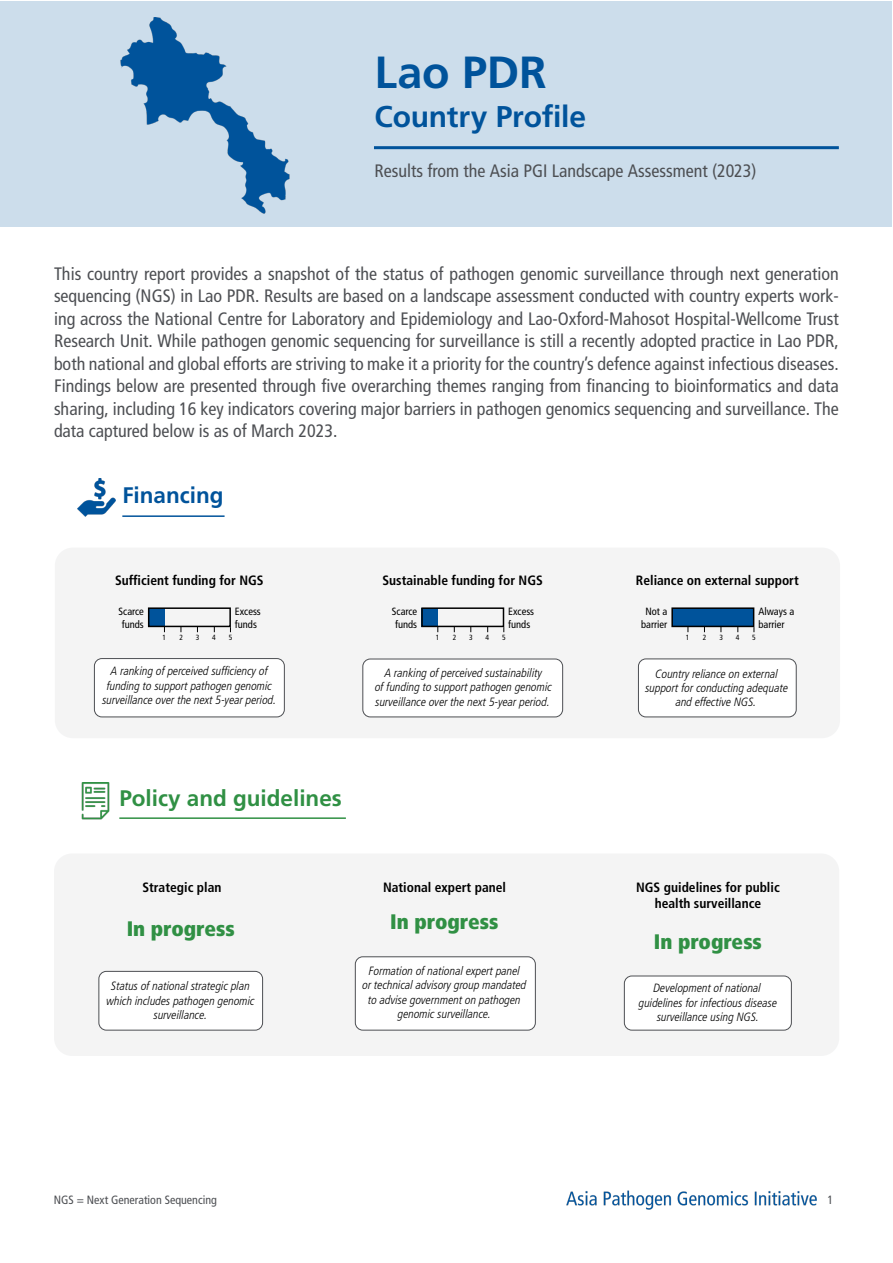
<style>
.page{position:relative;width:893px;height:1263px;background:#fff}
.page>*{position:absolute;margin:0;border:0;box-sizing:border-box;transform-origin:0 0}
.t1{font:45px "Frutiger LT 65 Bd";letter-spacing:-.005em;color:#00539b}
.t2{font:30px "Frutiger LT 65 Bd";letter-spacing:-.005em;color:#00539b}
.t3{font:22.5px "Frutiger LT 65 Bd";color:#309044}
.t4{font:22.5px "Frutiger LT 65 Bd";color:#00539b}
.t5{font:21px "Frutiger LT 87 X Blk Cn";color:#309044}
.t6{font:18px/22.5px "Frutiger LT 57 Cn";color:#4d4f53;text-align:justify}
.t7{font:13.5px/16.2px "Frutiger LT 67 Bd Cn";color:#000;text-align:center}
.t8{font:12px/14.4px "Frutiger LT 48 Lt Cn It";color:#000;text-align:center}
.t9{font:12px "Frutiger LT 57 Cn";color:#4d4f53}
.t10{font:10.5px/12.6px "Frutiger LT 57 Cn";color:#000}
.t11{font:7.5px "Frutiger LT 57 Cn";color:#000}
</style>
<div class="page">
<img style="left:566px;top:1190px;width:251px;height:20px">
<div style="left:54px;top:853px;width:785px;height:203px;background:#f4f4f4;border-radius:18px"></div>
<div style="left:55px;top:548px;width:785px;height:190px;background:#f4f4f4;border-radius:18px"></div>
<div style="left:1px;top:1px;width:891px;height:225px;background:#ccddeb"></div>
<hr style="left:374px;top:146px;width:465px;height:3px;background:#00539b">
<img style="left:120px;top:18px;width:170px;height:196px">
<img style="left:78px;top:479px;width:37px;height:37px">
<hr style="left:122px;top:515px;width:103px;height:2px;background:#00539b">
<hr style="left:119px;top:817px;width:227px;height:2px;background:#309044">
<img style="left:81px;top:782px;width:29px;height:38px">
<div style="left:99px;top:971px;width:164px;height:59px;background:#fff;border-radius:8px"></div>
<div style="left:98px;top:971px;width:165px;height:59px;border:1px solid #4d4f53;border-radius:8px"></div>
<div style="left:355px;top:957px;width:180px;height:73px;background:#fff;border-radius:8px"></div>
<div style="left:355px;top:956px;width:181px;height:74px;border:1px solid #4d4f53;border-radius:8px"></div>
<div style="left:624px;top:976px;width:167px;height:54px;background:#fff;border-radius:8px"></div>
<div style="left:624px;top:975px;width:168px;height:55px;border:1px solid #4d4f53;border-radius:8px"></div>
<div style="left:94px;top:658px;width:190px;height:59px;background:#fff;border-radius:8px"></div>
<div style="left:94px;top:658px;width:191px;height:59px;border:1px solid #4d4f53;border-radius:8px"></div>
<div style="left:148px;top:608px;width:17px;height:19px;background:#00539b"></div>
<div style="left:148px;top:607px;width:83px;height:20px;border:2px solid #000"></div>
<div style="left:638px;top:659px;width:158px;height:58px;background:#fff;border-radius:8px"></div>
<div style="left:638px;top:658px;width:159px;height:59px;border:1px solid #4d4f53;border-radius:8px"></div>
<div style="left:672px;top:608px;width:81px;height:19px;background:#00539b"></div>
<div style="left:671px;top:607px;width:83px;height:20px;border:2px solid #000"></div>
<div style="left:363px;top:659px;width:200px;height:58px;background:#fff;border-radius:8px"></div>
<div style="left:362px;top:659px;width:201px;height:58px;border:1px solid #4d4f53;border-radius:8px"></div>
<div style="left:422px;top:608px;width:16px;height:19px;background:#00539b"></div>
<div style="left:421px;top:607px;width:83px;height:20px;border:2px solid #000"></div>
<h1 class="t1" style="left:374px;top:46px;width:174px">Lao PDR</h1>
<h2 class="t2" style="left:374px;top:99px;width:213px">Country Profile</h2>
<p class="t6" style="left:374px;top:159px;width:384px">Results from the Asia PGI Landscape Assessment (2023)</p>
<p class="t6" style="left:54px;top:262px;width:786px">This country report provides a snapshot of the status of pathogen genomic surveillance through next generation sequencing (NGS) in Lao PDR. Results are based on a landscape assessment conducted with country experts work&shy;ing across the National Centre for Laboratory and Epidemiology and Lao-Oxford-Mahosot Hospital-Wellcome Trust Research Unit. While pathogen genomic sequencing for surveillance is still a recently adopted practice in Lao PDR, both national and global efforts are striving to make it a priority for the country’s defence against infectious diseases.<br>Findings below are presented through five overarching themes ranging from financing to bioinformatics and data sharing, including 16 key indicators covering major barriers in pathogen genomics sequencing and surveillance. The data captured below is as of March 2023.</p>
<p class="t4" style="left:122px;top:482px;width:103px">Financing</p>
<p class="t7" style="left:115px;top:572px;width:150px">Sufficient funding for NGS</p>
<p class="t7" style="left:383px;top:572px;width:162px">Sustainable funding for NGS</p>
<p class="t7" style="left:636px;top:572px;width:164px">Reliance on external support</p>
<p class="t10" style="left:119px;top:605px;width:27px;text-align:center">Scarce funds</p>
<p class="t10" style="left:235px;top:605px;width:27px">Excess funds</p>
<p class="t10" style="left:392px;top:605px;width:27px;text-align:center">Scarce funds</p>
<p class="t10" style="left:508px;top:605px;width:27px">Excess funds</p>
<p class="t10" style="left:641px;top:605px;width:28px;text-align:center">Not a barrier</p>
<p class="t10" style="left:758px;top:605px;width:37px">Always a barrier</p>
<p class="t11" style="left:162px;top:633px;width:5px">1</p>
<p class="t11" style="left:179px;top:633px;width:5px">2</p>
<p class="t11" style="left:196px;top:633px;width:5px">3</p>
<p class="t11" style="left:212px;top:633px;width:5px">4</p>
<p class="t11" style="left:229px;top:633px;width:5px">5</p>
<p class="t11" style="left:436px;top:633px;width:5px">1</p>
<p class="t11" style="left:453px;top:633px;width:5px">2</p>
<p class="t11" style="left:469px;top:633px;width:5px">3</p>
<p class="t11" style="left:486px;top:633px;width:5px">4</p>
<p class="t11" style="left:502px;top:633px;width:5px">5</p>
<p class="t11" style="left:686px;top:633px;width:5px">1</p>
<p class="t11" style="left:703px;top:633px;width:5px">2</p>
<p class="t11" style="left:719px;top:633px;width:5px">3</p>
<p class="t11" style="left:736px;top:633px;width:5px">4</p>
<p class="t11" style="left:752px;top:633px;width:5px">5</p>
<p class="t8" style="left:102px;top:664px;width:176px">A ranking of perceived sufficiency of funding to support pathogen genomic surveillance over the next 5-year period.</p>
<p class="t8" style="left:375px;top:666px;width:178px">A ranking of perceived sustainability<br>of funding to support pathogen genomic surveillance over the next 5-year period.</p>
<p class="t8" style="left:645px;top:666px;width:144px">Country reliance on external support for conducting adequate and effective NGS.</p>
<p class="t3" style="left:119px;top:785px;width:224px">Policy and guidelines</p>
<p class="t7" style="left:142px;top:879px;width:81px">Strategic plan</p>
<p class="t7" style="left:383px;top:879px;width:125px">National expert panel</p>
<p class="t7" style="left:636px;top:879px;width:145px">NGS guidelines for public health surveillance</p>
<p class="t5" style="left:127px;top:916px;width:110px">In progress</p>
<p class="t5" style="left:390px;top:909px;width:110px">In progress</p>
<p class="t5" style="left:654px;top:929px;width:110px">In progress</p>
<p class="t8" style="left:106px;top:979px;width:150px">Status of national strategic plan which includes pathogen genomic surveillance.</p>
<p class="t8" style="left:362px;top:964px;width:166px">Formation of national expert panel<br>or technical advisory group mandated to advise government on pathogen genomic surveillance.</p>
<p class="t8" style="left:639px;top:981px;width:140px">Development of national guidelines for infectious disease surveillance using NGS.</p>
<p class="t9" style="left:54px;top:1193px;width:164px">NGS = Next Generation Sequencing</p>
<p class="t9" style="left:827px;top:1193px;width:7px">1</p>
</div>
